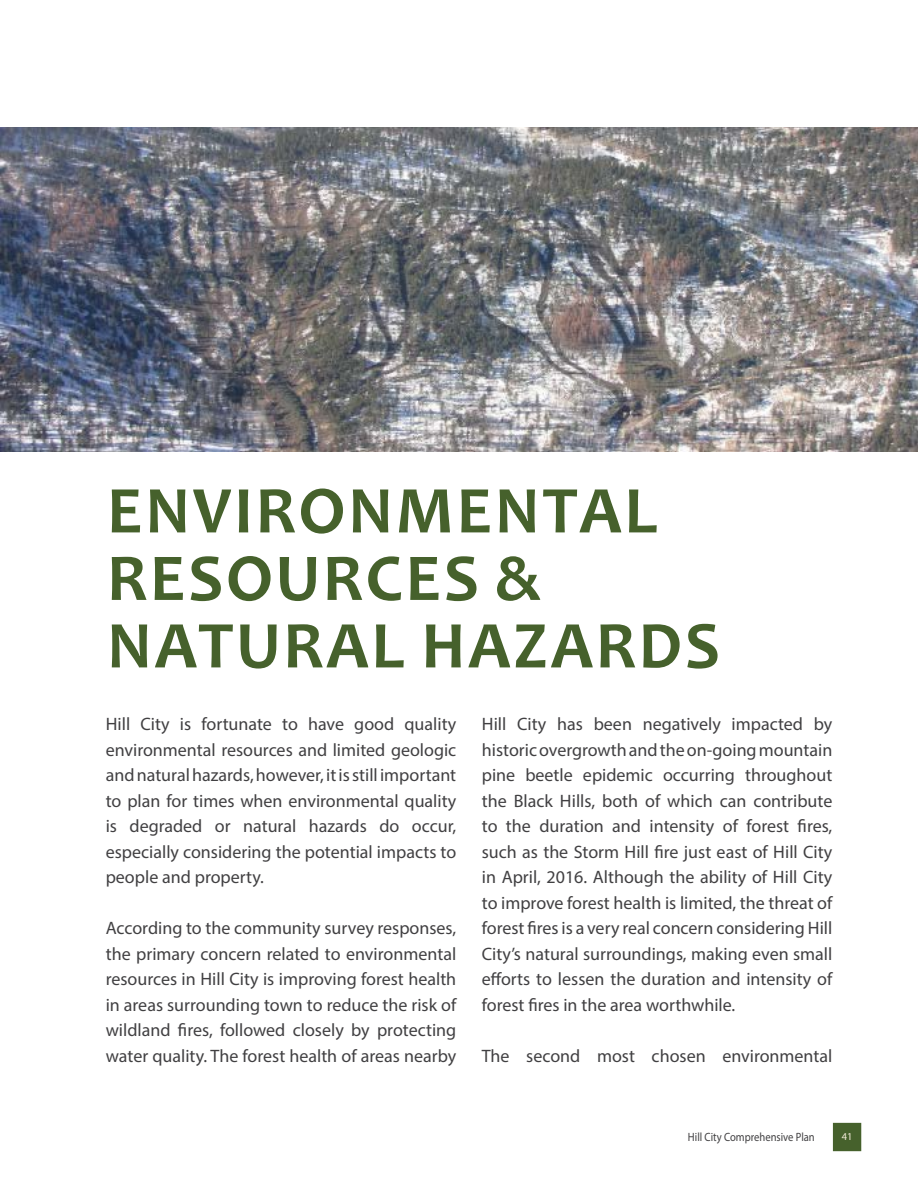
<style>
.page{position:relative;width:918px;height:1188px;background:#fff}
.page>*{position:absolute;margin:0;border:0;box-sizing:border-box;transform-origin:0 0}
.t1{font:700 67.5px/67.5px "Candara";letter-spacing:.04em;color:#46612c}
.t2{font:18px/25.5px "Myriad Pro";color:#414042;text-align:justify}
.t3{font:12px "Myriad Pro";color:#414042;scale:.88 1}
.t4{font:10.5px "Myriad Pro";color:#f4ecda}
</style>
<div class="page">
<img style="left:0;top:128px;width:918px;height:324px">
<div style="left:833px;top:1123px;width:28px;height:28px;background:#46612c"></div>
<h1 class="t1" style="left:107px;top:476px;width:615px">ENVIRONMENTAL<br>RESOURCES &amp;<br>NATURAL HAZARDS</h1>
<p class="t2" style="left:106px;top:711px;width:352px">Hill City is fortunate to have good quality environmental resources and limited geologic and natural hazards, however, it is still important to plan for times when environmental quality is degraded or natural hazards do occur, especially considering the potential impacts to people and property.</p>
<p class="t2" style="left:106px;top:915px;width:352px">According to the community survey responses, the primary concern related to environmental resources in Hill City is improving forest health in areas surrounding town to reduce the risk of wildland fires, followed closely by protecting water quality. The forest health of areas nearby</p>
<p class="t2" style="left:482px;top:711px;width:352px">Hill City has been negatively impacted by historic overgrowth and the on-going mountain pine beetle epidemic occurring throughout the Black Hills, both of which can contribute to the duration and intensity of forest fires, such as the Storm Hill fire just east of Hill City in April, 2016. Although the ability of Hill City to improve forest health is limited, the threat of forest fires is a very real concern considering Hill City’s natural surroundings, making even small efforts to lessen the duration and intensity of forest fires in the area worthwhile.</p>
<p class="t2" style="left:482px;top:1043px;width:352px">The second most chosen environmental</p>
<p class="t3" style="left:688px;top:1130px;width:146px">Hill City Comprehensive Plan</p>
<p class="t4" style="left:842px;top:1130px;width:12px">41</p>
</div>
